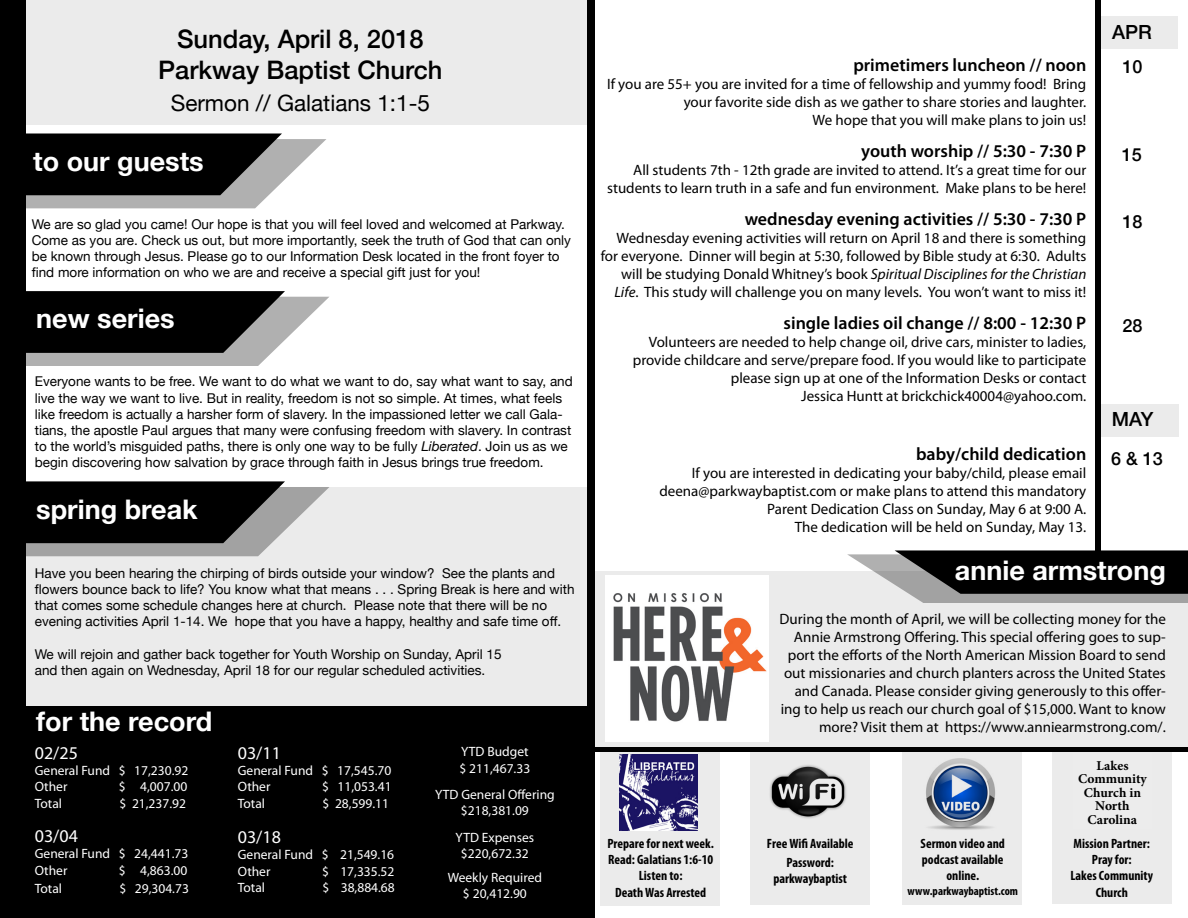
<style>
.page{position:relative;width:1188px;height:918px;background:#fff}
.page>*{position:absolute;margin:0;border:0;box-sizing:border-box;transform-origin:0 0}
.t1{font:700 27px "Helvetica Neue";color:#fff}
.t2{font:500 25.5px/30.6px "Helvetica Neue";color:#000;text-align:center}
.t3{font:22.5px "Helvetica Neue";color:#000}
.t4{font:500 19.5px "Helvetica Neue";color:#000}
.t5{font:600 18px "Myriad Pro";color:#000}
.t6{font:18px "Myriad Pro";color:#fff}
.t7{font:500 18px "Helvetica Neue";color:#000}
.t8{font:15px/18px "Myriad Pro";color:#000;text-align:right}
.t9{font:13.5px/16.2px "Helvetica Neue";color:#000}
.t10{font:13.5px/16.2px "Myriad Pro";color:#fff}
.t11{font:700 condensed 13.5px/16.2px "Myriad Pro";color:#000;text-align:center}
.t12{font:700 13.5px/13.5px "Minion Pro";color:#000;text-align:center}
.t13{font:700 condensed 12px "Myriad Pro";color:#000}
.s1{font-style:italic}
</style>
<div class="page">
<div style="left:595px;top:571px;width:593px;height:177px;background:#ebebeb"></div>
<div style="left:1095px;top:16px;width:83px;height:33px;background:#ebebeb"></div>
<div style="left:14px;top:487px;width:576px;height:219px;background:#ebebeb"></div>
<div style="left:0;top:0;width:26px;height:918px;background:#000"></div>
<div style="left:600px;top:752px;width:119px;height:153px;background:#ebebeb"></div>
<div style="left:1053px;top:748px;width:119px;height:156px;background:#ebebeb"></div>
<div style="left:595px;top:747px;width:593px;height:5px;background:#000"></div>
<img style="left:619px;top:755px;width:79px;height:75px">
<svg style="left:750px;top:752px;width:119px;height:153px;background:#d4d4d4"></svg>
<svg style="left:902px;top:752px;width:120px;height:153px;background:#ced3db"></svg>
<div style="left:14px;top:0;width:575px;height:125px;background:#ebebeb"></div>
<svg style="left:26px;top:134px;width:300px;height:74px;background:#4a4a4a"></svg>
<svg style="left:26px;top:291px;width:303px;height:75px;background:#4c4c4c"></svg>
<svg style="left:26px;top:481px;width:303px;height:75px;background:#464646"></svg>
<div style="left:1095px;top:0;width:6px;height:565px;background:#000"></div>
<div style="left:587px;top:0;width:8px;height:918px;background:#000"></div>
<svg style="left:847px;top:550px;width:341px;height:53px;background:#474747"></svg>
<img style="left:605px;top:575px;width:164px;height:167px">
<div style="left:1096px;top:404px;width:82px;height:33px;background:#ebebeb"></div>
<div style="left:19px;top:706px;width:571px;height:212px;background:#000"></div>
<h2 class="t2" style="left:158px;top:22px;width:286px">Sunday, April 8, 2018<br>Parkway Baptist Church</h2>
<h3 class="t3" style="left:171px;top:86px;width:261px">Sermon // Galatians 1:1-5</h3>
<h1 class="t1" style="left:33px;top:140px;width:172px">to our guests</h1>
<p class="t9" style="left:32px;top:217px;width:541px">We are so glad you came! Our hope is that you will feel loved and welcomed at Parkway.<br>Come as you are. Check us out, but more importantly, seek the truth of God that can only be known through Jesus. Please go to our Information Desk located in the front foyer to find more information on who we are and receive a special gift just for you!</p>
<h1 class="t1" style="left:36px;top:298px;width:140px">new series</h1>
<p class="t9" style="left:35px;top:374px;width:539px">Everyone wants to be free. We want to do what we want to do, say what want to say, and live the way we want to live. But in reality, freedom is not so simple. At times, what feels like freedom is actually a harsher form of slavery. In the impassioned letter we call Gala&shy;tians, the apostle Paul argues that many were confusing freedom with slavery. In contrast to the world’s misguided paths, there is only one way to be fully <span class="s1">Liberated</span>. Join us as we begin discovering how salvation by grace through faith in Jesus brings true freedom.</p>
<h1 class="t1" style="left:36px;top:488px;width:163px">spring break</h1>
<p class="t9" style="left:35px;top:566px;width:541px">Have you been hearing the chirping of birds outside your window? See the plants and flowers bounce back to life? You know what that means . . . Spring Break is here and with that comes some schedule changes here at church. Please note that there will be no evening activities April 1-14. We hope that you have a happy, healthy and safe time off.</p>
<p class="t9" style="left:35px;top:647px;width:468px">We will rejoin and gather back together for Youth Worship on Sunday, April 15 and then again on Wednesday, April 18 for our regular scheduled activities.</p>
<h1 class="t1" style="left:36px;top:700px;width:178px">for the record</h1>
<p class="t6" style="left:35px;top:742px;width:45px">02/25</p>
<p class="t10" style="left:35px;top:762px;width:155px">General Fund $ 17,230.92<br>Other</p>
<h1 class="t1" style="left:34px;top:709px;width:178px">for the record</h1>
<p class="t10" style="left:119px;top:779px;width:70px">$ 4,007.00</p>
<p class="t10" style="left:35px;top:795px;width:29px">Total</p>
<p class="t10" style="left:119px;top:795px;width:68px">$ 21,237.92</p>
<p class="t6" style="left:35px;top:825px;width:45px">03/04</p>
<p class="t10" style="left:35px;top:845px;width:155px">General Fund $ 24,441.73<br>Other</p>
<p class="t10" style="left:119px;top:862px;width:70px">$ 4,863.00</p>
<p class="t10" style="left:35px;top:880px;width:29px">Total</p>
<p class="t10" style="left:119px;top:880px;width:71px">$ 29,304.73</p>
<p class="t6" style="left:238px;top:742px;width:45px">03/11</p>
<p class="t10" style="left:238px;top:762px;width:155px">General Fund $ 17,545.70<br>Other</p>
<p class="t10" style="left:322px;top:779px;width:71px">$ 11,053.41</p>
<p class="t10" style="left:238px;top:795px;width:29px">Total</p>
<p class="t10" style="left:322px;top:795px;width:68px">$ 28,599.11</p>
<p class="t6" style="left:238px;top:826px;width:45px">03/18</p>
<p class="t10" style="left:238px;top:847px;width:158px">General Fund $ 21,549.16<br>Other</p>
<p class="t10" style="left:322px;top:863px;width:74px">$ 17,335.52</p>
<p class="t10" style="left:238px;top:879px;width:29px">Total</p>
<p class="t10" style="left:322px;top:879px;width:74px">$ 38,884.68</p>
<p class="t10" style="left:460px;top:744px;width:72px">YTD Budget $ 211,467.33</p>
<p class="t10" style="left:435px;top:786px;width:121px;text-align:center">YTD General Offering $218,381.09</p>
<p class="t10" style="left:456px;top:829px;width:80px;text-align:center">YTD Expenses $220,672.32</p>
<p class="t10" style="left:448px;top:869px;width:96px;text-align:center">Weekly Required $ 20,412.90</p>
<p class="t5" style="left:853px;top:53px;width:234px">primetimers luncheon // noon</p>
<p class="t8" style="left:607px;top:74px;width:481px">If you are 55+ you are invited for a time of fellowship and yummy food! Bring your favorite side dish as we gather to share stories and laughter.<br>We hope that you will make plans to join us!</p>
<p class="t5" style="left:861px;top:139px;width:227px">youth worship // 5:30 - 7:30 P</p>
<p class="t8" style="left:607px;top:161px;width:481px">All students 7th - 12th grade are invited to attend. It’s a great time for our students to learn truth in a safe and fun environment. Make plans to be here!</p>
<p class="t5" style="left:745px;top:207px;width:343px">wednesday evening activities // 5:30 - 7:30 P</p>
<p class="t8" style="left:601px;top:229px;width:487px">Wednesday evening activities will return on April 18 and there is something for everyone. Dinner will begin at 5:30, followed by Bible study at 6:30. Adults will be studying Donald Whitney’s book <span class="s1">Spiritual Disciplines for the Christian Life</span>. This study will challenge you on many levels. You won’t want to miss it!</p>
<p class="t5" style="left:784px;top:312px;width:304px">single ladies oil change // 8:00 - 12:30 P</p>
<p class="t8" style="left:633px;top:333px;width:455px">Volunteers are needed to help change oil, drive cars, minister to ladies, provide childcare and serve/prepare food. If you would like to participate please sign up at one of the Information Desks or contact<br>Jessica Huntt at brickchick40004@yahoo.com.</p>
<p class="t5" style="left:916px;top:443px;width:172px">baby/child dedication</p>
<p class="t8" style="left:659px;top:464px;width:428px">If you are interested in dedicating your baby/child, please email deena@parkwaybaptist.com or make plans to attend this mandatory Parent Dedication Class on Sunday, May 6 at 9:00 A.<br>The dedication will be held on Sunday, May 13.</p>
<h3 class="t4" style="left:1112px;top:16px;width:41px">APR</h3>
<p class="t7" style="left:1123px;top:52px;width:22px">10</p>
<p class="t7" style="left:1122px;top:140px;width:22px">15</p>
<p class="t7" style="left:1123px;top:207px;width:22px">18</p>
<p class="t7" style="left:1123px;top:311px;width:22px">28</p>
<h3 class="t4" style="left:1112px;top:403px;width:43px">MAY</h3>
<p class="t7" style="left:1111px;top:444px;width:53px">6 &amp; 13</p>
<h1 class="t1" style="left:955px;top:549px;width:212px">annie armstrong</h1>
<p class="t8" style="left:780px;top:609px;width:388px">During the month of April, we will be collecting money for the Annie Armstrong Offering. This special offering goes to sup&shy;port the efforts of the North American Mission Board to send out missionaries and church planters across the United States and Canada. Please consider giving generously to this offer&shy;ing to help us reach our church goal of $15,000. Want to know more? Visit them at https://www.anniearmstrong.com/.</p>
<p class="t11" style="left:607px;top:835px;width:108px">Prepare for next week.<br>Read: Galatians 1:6-10<br>Listen to:<br>Death Was Arrested</p>
<p class="t11" style="left:767px;top:834px;width:88px;line-height:19.2px">Free Wifi Available<br>Password:</p>
<p class="t11" style="left:773px;top:870px;width:75px">parkwaybaptist</p>
<p class="t11" style="left:921px;top:835px;width:86px">Sermon video and podcast available online.</p>
<p class="t13" style="left:908px;top:883px;width:112px">www.parkwaybaptist.com</p>
<p class="t12" style="left:1078px;top:759px;width:70px">Lakes<br>Community<br>Church in<br>North<br>Carolina</p>
<p class="t11" style="left:1070px;top:835px;width:84px">Mission Partner:<br>Pray for:<br>Lakes Community<br>Church</p>
</div>
